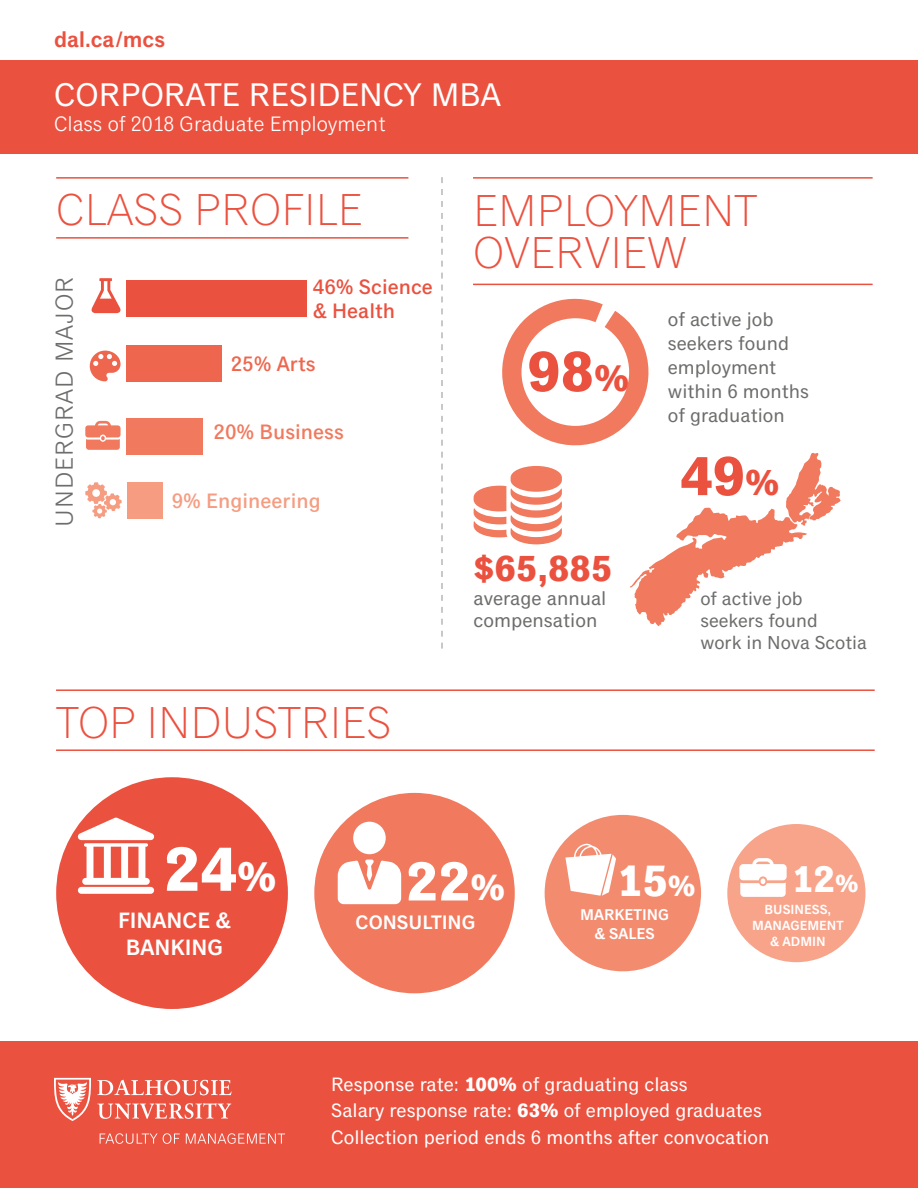
<style>
.page{position:relative;width:918px;height:1188px;background:#fff}
.page>*{position:absolute;margin:0;border:0;box-sizing:border-box;transform-origin:0 0}
.t1{font:700 62.55px "Classic Grotesque Std";color:#fff}
.t2{font:700 56.7px "Classic Grotesque Std";color:#eb513f}
.t3{font:700 55.2px "Classic Grotesque Std";color:#eb513f}
.t4{font:700 55.2px "Classic Grotesque Std";color:#fff}
.t5{font:300 45px/42px "Classic Grotesque Std";color:#eb513f}
.t6{font:700 44.1px "Classic Grotesque Std";color:#fff}
.t7{font:700 37.35px "Classic Grotesque Std";color:#fff}
.t8{font:700 36.45px "Classic Grotesque Std";color:#eb513f}
.t9{font:33px "Classic Grotesque Std";color:#fff}
.t10{font:24.75px "Classic Grotesque Std";letter-spacing:.04em;color:#6d6d6c}
.t11{font:600 22.5px "Classic Grotesque Std";letter-spacing:-.005em;color:#eb513f}
.t12{font:600 22.35px/26.8px "Classic Grotesque Std";color:#fff;text-align:center}
.t13{font:21px "Classic Grotesque Std";color:#fff}
.t14{font:500 21px/24px "Classic Grotesque Std";color:#eb513f}
.t15{font:500 21px "Classic Grotesque Std";color:#f69c81}
.t16{font:500 21px "Classic Grotesque Std";color:#f1795e}
.t17{font:500 21px "Classic Grotesque Std";color:#ee664e}
.t18{font:19.65px/22.5px "Classic Grotesque Std";color:#6d6d6c}
.t19{font:600 19.65px "Classic Grotesque Std";color:#fff}
.t20{font:19.5px "Classic Grotesque Std";color:#fff}
.t21{font:19.5px/24px "Classic Grotesque Std";color:#6d6d6c}
.t22{font:18.9px/21.8px "Classic Grotesque Std";color:#6d6d6c}
.t23{font:600 15.75px/18.9px "Classic Grotesque Std";color:#fff;text-align:center}
.t24{font:600 13.35px/16px "Classic Grotesque Std";color:#fff;text-align:center}
.s1{font-size:37.35px}
.s2{font-size:36.3px}
.s3{font-size:41.7px}
.s4{font-size:36.75px}
.s5{font-size:29.4px}
.s6{font-size:24.9px}
.s7{font-weight:700}
</style>
<div class="page">
<div style="left:545px;top:815px;width:156px;height:156px;background:#f38b6f;border-radius:50%"></div>
<svg style="left:565px;top:844px;width:51px;height:52px"></svg>
<div style="left:727px;top:824px;width:139px;height:138px;background:#f7a48b;border-radius:50%"></div>
<svg style="left:739px;top:858px;width:48px;height:39px"></svg>
<div style="left:0;top:60px;width:918px;height:94px;background:#eb513f"></div>
<div style="left:0;top:1041px;width:918px;height:147px;background:#eb513f"></div>
<hr style="left:473px;top:177px;width:400px;height:2px;background:#eb513f">
<hr style="left:56px;top:689px;width:819px;height:2px;background:#eb513f">
<hr style="left:56px;top:177px;width:352px;height:2px;background:#eb513f">
<hr style="left:473px;top:284px;width:400px;height:1px;background:#eb513f">
<hr style="left:56px;top:749px;width:819px;height:2px;background:#eb513f">
<hr style="left:56px;top:237px;width:352px;height:2px;background:#eb513f">
<svg style="left:474px;top:298px;width:367px;height:328px"></svg>
<svg style="left:441px;top:177px;width:2px;height:472px"></svg>
<svg style="left:91px;top:278px;width:30px;height:35px"></svg>
<div style="left:126px;top:280px;width:180px;height:37px;background:#eb513f"></div>
<svg style="left:90px;top:351px;width:31px;height:30px"></svg>
<div style="left:126px;top:345px;width:96px;height:36px;background:#ee664e"></div>
<svg style="left:85px;top:421px;width:36px;height:29px"></svg>
<div style="left:126px;top:418px;width:77px;height:37px;background:#f1795e"></div>
<svg style="left:85px;top:482px;width:37px;height:36px"></svg>
<div style="left:128px;top:482px;width:35px;height:36px;background:#f69c81"></div>
<div style="left:314px;top:793px;width:201px;height:200px;background:#f1795e;border-radius:50%"></div>
<div style="left:353px;top:822px;width:33px;height:32px;background:#fff;border-radius:50%"></div>
<svg style="left:338px;top:860px;width:63px;height:44px;background:#fce9e5"></svg>
<div style="left:56px;top:777px;width:232px;height:232px;background:#eb513f;border-radius:50%"></div>
<div style="left:78px;top:887px;width:76px;height:7px;background:#fff;border-radius:3px"></div>
<svg style="left:78px;top:818px;width:76px;height:67px"></svg>
<svg style="left:100px;top:1133px;width:80px;height:11px"></svg>
<svg style="left:186px;top:1133px;width:99px;height:11px"></svg>
<svg style="left:54px;top:1078px;width:37px;height:43px"></svg>
<svg style="left:97px;top:1080px;width:135px;height:15px"></svg>
<svg style="left:97px;top:1103px;width:134px;height:16px"></svg>
<p class="t11" style="left:54px;top:27px;width:113px">dal.ca/mcs</p>
<p class="t9" style="left:54px;top:76px;width:449px">CORPORATE RESIDENCY MBA</p>
<p class="t13" style="left:54px;top:112px;width:333px">Class of 2018 Graduate Employment</p>
<p class="t5" style="left:56px;top:189px;width:308px">CLASS PROFILE</p>
<p class="t10" style="left:50px;top:527px;width:251px;rotate:-90deg">UNDERGRAD MAJOR</p>
<p class="t14" style="left:313px;top:276px;width:122px">46% Science &amp; Health</p>
<p class="t17" style="left:231px;top:352px;width:87px">25% Arts</p>
<p class="t16" style="left:213px;top:420px;width:132px">20% Business</p>
<p class="t15" style="left:172px;top:489px;width:151px">9% Engineering</p>
<p class="t5" style="left:56px;top:701px;width:337px">TOP INDUSTRIES</p>
<p class="t5" style="left:473px;top:189px;width:286px">EMPLOYMENT<br>OVERVIEW</p>
<p class="t2" style="left:527px;top:340px;width:104px">98<span class="s1">%</span></p>
<p class="t8" style="left:473px;top:548px;width:141px">$65,885</p>
<p class="t18" style="left:474px;top:588px;width:134px">average annual compensation</p>
<p class="t21" style="left:668px;top:309px;width:123px">of active job seekers found employment</p>
<p class="t21" style="left:668px;top:381px;width:143px">within 6 months of graduation</p>
<p class="t3" style="left:680px;top:445px;width:101px">49<span class="s2">%</span></p>
<p class="t22" style="left:700px;top:589px;width:168px">of active job seekers found<br>work in Nova Scotia</p>
<p class="t1" style="left:164px;top:834px;width:115px">24<span class="s3">%</span></p>
<p class="t12" style="left:118px;top:908px;width:115px">FINANCE &amp;<br>BANKING</p>
<p class="t4" style="left:406px;top:850px;width:101px">22<span class="s4">%</span></p>
<p class="t19" style="left:356px;top:912px;width:122px">CONSULTING</p>
<p class="t6" style="left:616px;top:856px;width:81px">15<span class="s5">%</span></p>
<p class="t23" style="left:580px;top:906px;width:91px">MARKETING &amp; SALES</p>
<p class="t7" style="left:791px;top:858px;width:69px">12<span class="s6">%</span></p>
<p class="t24" style="left:752px;top:902px;width:93px">BUSINESS,<br>MANAGEMENT &amp; ADMIN</p>
<p class="t20" style="left:331px;top:1073px;width:358px">Response rate: <span class="s7">100%</span> of graduating class</p>
<p class="t20" style="left:331px;top:1100px;width:432px">Salary response rate: <span class="s7">63%</span> of employed graduates</p>
<p class="t20" style="left:331px;top:1126px;width:440px">Collection period ends 6 months after convocation</p>
</div>
